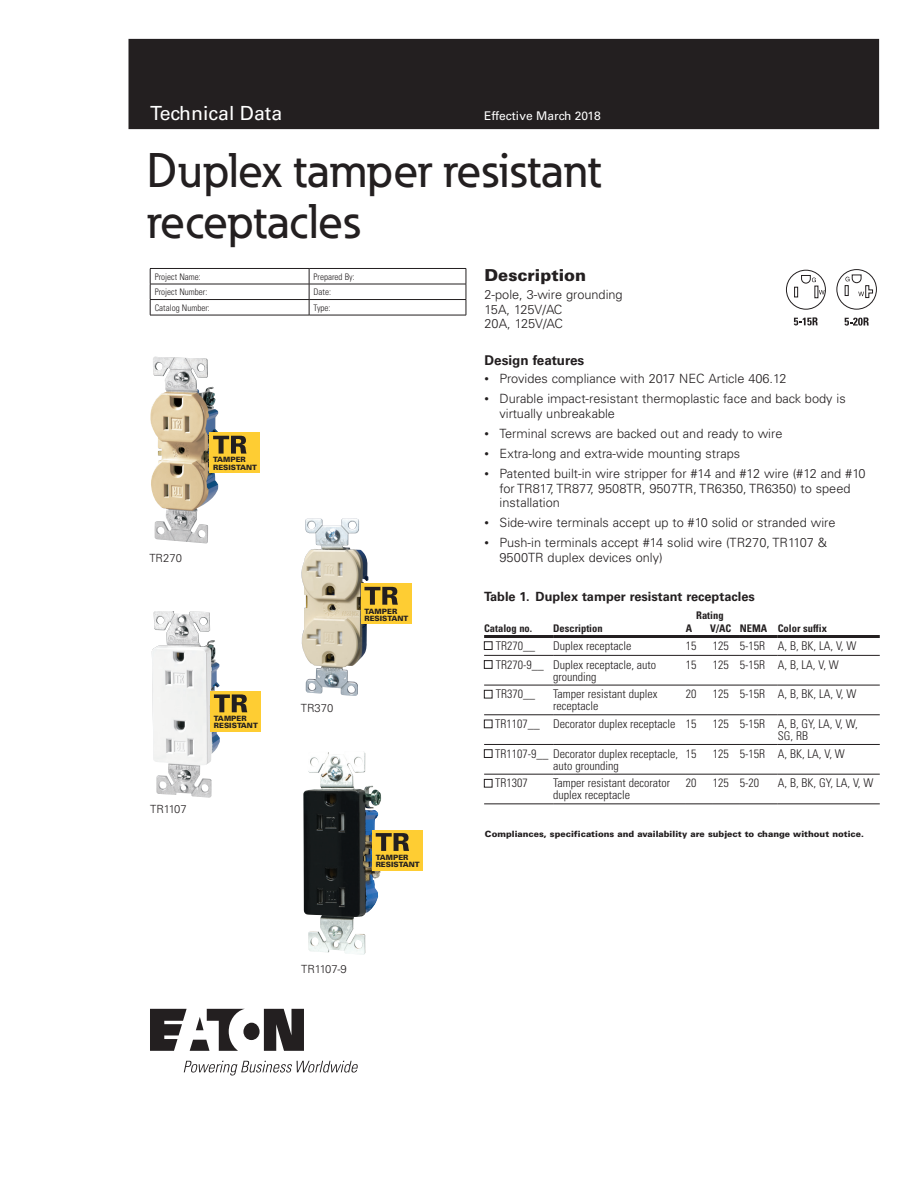
<style>
.page{position:relative;width:918px;height:1188px;background:#fff}
.page>*{position:absolute;margin:0;border:0;box-sizing:border-box;transform-origin:0 0}
.t1{font:500 48px/51px "Eaton";color:#231f20}
.t2{font:19.5px "Univers LT Std";color:#fff}
.t3{font:900 16.5px "Univers LT Std";color:#231f20}
.t4{font:700 13.5px "Univers LT Std";color:#231f20}
.t5{font:300 12.75px/14.2px "Univers LT Std";color:#231f20}
.t6{font:700 12.75px "Univers LT Std";color:#231f20}
.t7{font:300 condensed 12px/12px "Univers LT Std";color:#231f20}
.t8{font:12px "Univers LT Std";color:#fff}
.t9{font:300 11.25px "Univers LT Std";color:#231f20}
.t10{font:700 condensed 10.5px "Univers LT Std";color:#231f20}
.t11{font:300 condensed 9px "Univers LT Std";color:#231f20}
.t12{font:900 8.7px "Univers LT Std";color:#231f20}
.t13{font:900 7.35px/7.4px "Univers LT Std";color:#231f20}
.s1{font-size:9px}
</style>
<div class="page">
<div style="left:129px;top:39px;width:750px;height:90px;background:#231f20"></div>
<hr style="left:150px;top:268px;width:159px;height:1px;background:#231f20">
<hr style="left:309px;top:268px;width:157px;height:1px;background:#231f20">
<hr style="left:150px;top:284px;width:159px;height:1px;background:#231f20">
<hr style="left:309px;top:284px;width:157px;height:1px;background:#231f20">
<hr style="left:150px;top:299px;width:159px;height:1px;background:#231f20">
<svg style="left:150px;top:269px;width:1px;height:46px"></svg>
<hr style="left:309px;top:299px;width:157px;height:1px;background:#231f20">
<svg style="left:309px;top:269px;width:1px;height:46px"></svg>
<svg style="left:466px;top:269px;width:1px;height:46px"></svg>
<hr style="left:150px;top:315px;width:159px;height:1px;background:#231f20">
<hr style="left:309px;top:315px;width:157px;height:1px;background:#231f20">
<img style="left:150px;top:359px;width:68px;height:185px">
<img style="left:301px;top:519px;width:67px;height:177px">
<img style="left:152px;top:612px;width:68px;height:186px">
<img style="left:303px;top:752px;width:63px;height:203px">
<div style="left:210px;top:432px;width:50px;height:41px;background:#fecd33"></div>
<svg style="left:213px;top:436px;width:34px;height:18px"></svg>
<div style="left:361px;top:583px;width:51px;height:41px;background:#fecd33"></div>
<svg style="left:364px;top:587px;width:34px;height:18px"></svg>
<div style="left:210px;top:691px;width:51px;height:41px;background:#fecd33"></div>
<svg style="left:214px;top:694px;width:33px;height:18px"></svg>
<div style="left:372px;top:830px;width:51px;height:40px;background:#fecd33"></div>
<svg style="left:376px;top:833px;width:33px;height:18px"></svg>
<svg style="left:786px;top:270px;width:40px;height:40px"></svg>
<svg style="left:794px;top:317px;width:24px;height:8px"></svg>
<svg style="left:845px;top:317px;width:24px;height:9px"></svg>
<svg style="left:836px;top:269px;width:41px;height:41px"></svg>
<hr style="left:484px;top:655px;width:69px;height:1px;background:#231f20">
<hr style="left:553px;top:655px;width:133px;height:1px;background:#231f20">
<svg style="left:686px;top:655px;width:54px;height:1px"></svg>
<hr style="left:740px;top:655px;width:38px;height:1px;background:#231f20">
<hr style="left:778px;top:655px;width:102px;height:1px;background:#231f20">
<hr style="left:484px;top:685px;width:69px;height:1px;background:#231f20">
<hr style="left:553px;top:685px;width:133px;height:1px;background:#231f20">
<svg style="left:686px;top:685px;width:54px;height:1px"></svg>
<hr style="left:740px;top:685px;width:38px;height:1px;background:#231f20">
<hr style="left:778px;top:685px;width:102px;height:1px;background:#231f20">
<hr style="left:484px;top:715px;width:69px;height:1px;background:#231f20">
<hr style="left:553px;top:715px;width:133px;height:1px;background:#231f20">
<svg style="left:686px;top:715px;width:54px;height:1px"></svg>
<hr style="left:740px;top:715px;width:38px;height:1px;background:#231f20">
<hr style="left:778px;top:715px;width:102px;height:1px;background:#231f20">
<hr style="left:484px;top:744px;width:69px;height:1px;background:#231f20">
<hr style="left:553px;top:744px;width:133px;height:1px;background:#231f20">
<svg style="left:686px;top:744px;width:54px;height:1px"></svg>
<hr style="left:740px;top:744px;width:38px;height:1px;background:#231f20">
<hr style="left:778px;top:744px;width:102px;height:1px;background:#231f20">
<hr style="left:484px;top:774px;width:69px;height:1px;background:#231f20">
<hr style="left:553px;top:774px;width:133px;height:1px;background:#231f20">
<svg style="left:686px;top:774px;width:54px;height:1px"></svg>
<hr style="left:740px;top:774px;width:38px;height:1px;background:#231f20">
<hr style="left:778px;top:774px;width:102px;height:1px;background:#231f20">
<hr style="left:484px;top:804px;width:69px;height:1px;background:#231f20">
<hr style="left:553px;top:804px;width:133px;height:1px;background:#231f20">
<svg style="left:686px;top:804px;width:54px;height:1px"></svg>
<hr style="left:740px;top:804px;width:38px;height:1px;background:#231f20">
<hr style="left:778px;top:804px;width:102px;height:1px;background:#231f20">
<hr style="left:484px;top:635px;width:69px;height:3px;background:#231f20">
<hr style="left:553px;top:635px;width:133px;height:3px;background:#231f20">
<hr style="left:740px;top:635px;width:38px;height:3px;background:#231f20">
<hr style="left:778px;top:635px;width:102px;height:3px;background:#231f20">
<hr style="left:686px;top:635px;width:27px;height:3px;background:#231f20">
<hr style="left:713px;top:635px;width:27px;height:3px;background:#231f20">
<div style="left:484px;top:642px;width:8px;height:8px;border:1px solid #231f20"></div>
<div style="left:484px;top:660px;width:8px;height:9px;border:1px solid #231f20"></div>
<div style="left:484px;top:690px;width:8px;height:8px;border:1px solid #231f20"></div>
<div style="left:484px;top:720px;width:8px;height:8px;border:1px solid #231f20"></div>
<div style="left:484px;top:750px;width:8px;height:8px;border:1px solid #231f20"></div>
<div style="left:484px;top:779px;width:8px;height:8px;border:1px solid #231f20"></div>
<svg style="left:150px;top:1009px;width:154px;height:42px"></svg>
<svg style="left:184px;top:1061px;width:174px;height:15px"></svg>
<h2 class="t2" style="left:150px;top:102px;width:134px">Technical Data</h2>
<p class="t8" style="left:484px;top:109px;width:118px">Effective March 2018</p>
<h1 class="t1" style="left:147px;top:144px;width:456px">Duplex tamper resistant receptacles</h1>
<p class="t11" style="left:155px;top:271px;width:48px">Project Name:</p>
<p class="t11" style="left:314px;top:271px;width:43px">Prepared By:</p>
<p class="t11" style="left:155px;top:286px;width:54px">Project Number:</p>
<p class="t11" style="left:314px;top:286px;width:19px">Date:</p>
<p class="t11" style="left:155px;top:302px;width:57px">Catalog Number:</p>
<p class="t11" style="left:314px;top:302px;width:18px">Type:</p>
<p class="t13" style="left:213px;top:456px;width:45px">TAMPER<br>RESISTANT</p>
<p class="t3" style="left:485px;top:265px;width:103px">Description</p>
<p class="t5" style="left:485px;top:288px;width:140px">2-pole, 3-wire grounding<br>15A, 125V/AC<br>20A, 125V/AC</p>
<p class="t4" style="left:485px;top:352px;width:101px">Design features</p>
<p class="t5" style="left:485px;top:372px;width:304px"><span class="s1">•</span> Provides compliance with 2017 NEC Article 406.12</p>
<p class="t5" style="left:500px;top:392px;width:348px;text-indent:-15px"><span class="s1">•</span> Durable impact-resistant thermoplastic face and back body is virtually unbreakable</p>
<p class="t5" style="left:485px;top:426px;width:299px"><span class="s1">•</span> Terminal screws are backed out and ready to wire</p>
<p class="t5" style="left:485px;top:447px;width:257px"><span class="s1">•</span> Extra-long and extra-wide mounting straps</p>
<p class="t5" style="left:500px;top:467px;width:368px;text-indent:-15px"><span class="s1">•</span> Patented built-in wire stripper for #14 and #12 wire (#12 and #10 for TR817, TR877, 9508TR, 9507TR, TR6350, TR6350) to speed installation</p>
<p class="t5" style="left:485px;top:516px;width:352px"><span class="s1">•</span> Side-wire terminals accept up to #10 solid or stranded wire</p>
<p class="t5" style="left:485px;top:536px;width:344px"><span class="s1">•</span> Push-in terminals accept #14 solid wire (TR270, TR1107 &amp;</p>
<p class="t9" style="left:149px;top:551px;width:34px">TR270</p>
<p class="t5" style="left:500px;top:550px;width:165px">9500TR duplex devices only)</p>
<p class="t13" style="left:214px;top:715px;width:45px">TAMPER<br>RESISTANT</p>
<p class="t9" style="left:150px;top:803px;width:38px">TR1107</p>
<p class="t13" style="left:364px;top:607px;width:45px">TAMPER<br>RESISTANT</p>
<p class="t9" style="left:301px;top:701px;width:34px">TR370</p>
<p class="t13" style="left:376px;top:853px;width:45px">TAMPER<br>RESISTANT</p>
<p class="t9" style="left:301px;top:962px;width:47px">TR1107-9</p>
<p class="t6" style="left:484px;top:589px;width:272px">Table 1. Duplex tamper resistant receptacles</p>
<p class="t10" style="left:484px;top:622px;width:50px">Catalog no.</p>
<p class="t10" style="left:553px;top:622px;width:51px">Description</p>
<p class="t10" style="left:696px;top:609px;width:29px">Rating</p>
<p class="t10" style="left:686px;top:622px;width:8px">A</p>
<p class="t10" style="left:710px;top:622px;width:118px">V/AC NEMA Color suffix</p>
<p class="t7" style="left:496px;top:639px;width:41px">TR270__</p>
<p class="t7" style="left:553px;top:639px;width:80px">Duplex receptacle</p>
<p class="t7" style="left:686px;top:639px;width:12px">15</p>
<p class="t7" style="left:713px;top:639px;width:145px">125 5-15R A, B, BK, LA, V, W</p>
<p class="t7" style="left:496px;top:658px;width:162px;text-align:center">TR270-9__ Duplex receptacle, auto grounding</p>
<p class="t7" style="left:686px;top:658px;width:12px">15</p>
<p class="t7" style="left:713px;top:658px;width:127px">125 5-15R A, B, LA, V, W</p>
<p class="t7" style="left:496px;top:688px;width:41px">TR370__</p>
<p class="t7" style="left:553px;top:688px;width:106px">Tamper resistant duplex receptacle</p>
<p class="t7" style="left:686px;top:688px;width:12px">20</p>
<p class="t7" style="left:713px;top:688px;width:145px">125 5-15R A, B, BK, LA, V, W</p>
<p class="t7" style="left:495px;top:718px;width:203px">TR1107__ Decorator duplex receptacle 15</p>
<p class="t7" style="left:778px;top:718px;width:82px;text-indent:-65px">125 5-15R A, B, GY, LA, V, W,<br>SG, RB</p>
<p class="t7" style="left:495px;top:747px;width:185px;text-align:center">TR1107-9__ Decorator duplex receptacle, auto grounding</p>
<p class="t7" style="left:686px;top:747px;width:12px">15</p>
<p class="t7" style="left:713px;top:747px;width:133px">125 5-15R A, BK, LA, V, W</p>
<p class="t7" style="left:495px;top:777px;width:34px">TR1307</p>
<p class="t7" style="left:553px;top:777px;width:118px">Tamper resistant decorator duplex receptacle</p>
<p class="t7" style="left:686px;top:777px;width:12px">20</p>
<p class="t7" style="left:713px;top:777px;width:48px">125 5-20</p>
<p class="t7" style="left:778px;top:777px;width:97px">A, B, BK, GY, LA, V, W</p>
<p class="t12" style="left:485px;top:828px;width:381px">Compliances, specifications and availability are subject to change without notice.</p>
</div>
